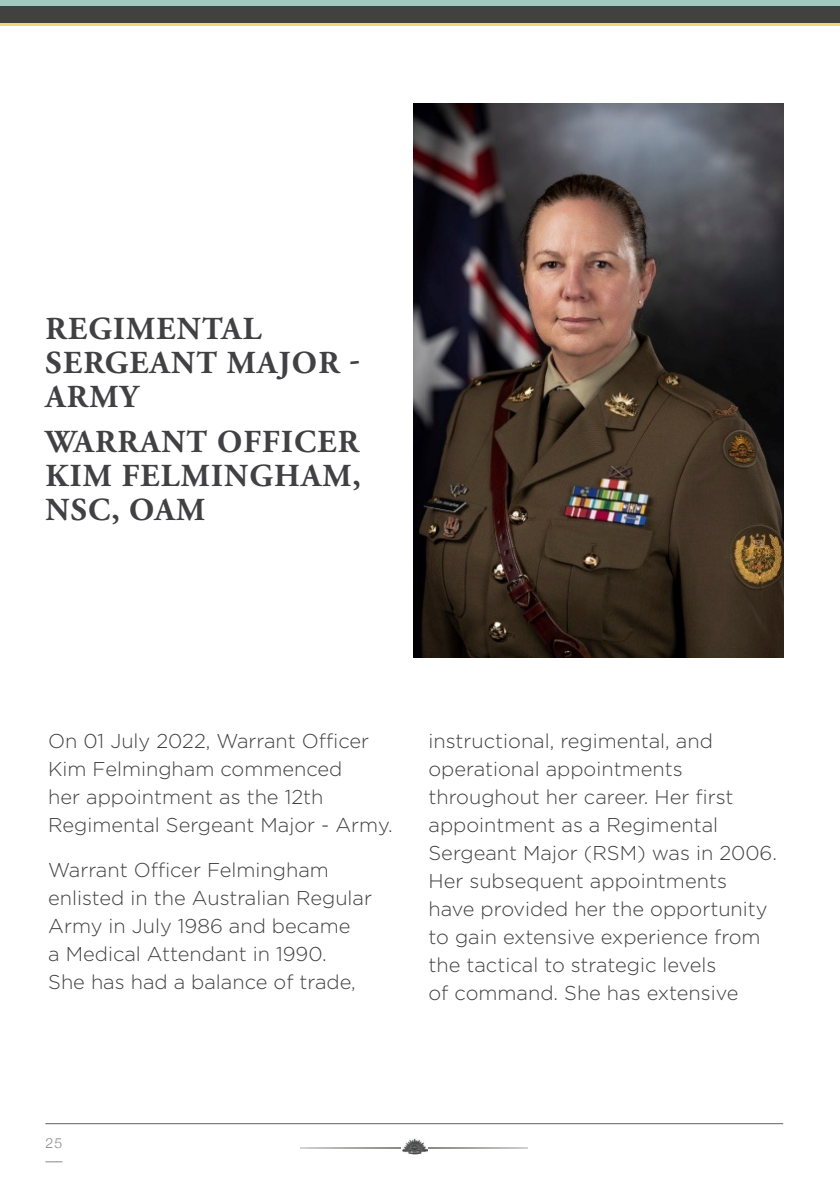
<style>
.page{position:relative;width:840px;height:1191px;background:#fff}
.page>*{position:absolute;margin:0;border:0;box-sizing:border-box;transform-origin:0 0}
.t1{font:700 32px/34px "Adobe Garamond Pro";letter-spacing:.04em;color:#414042}
.t2{font:300 20px/28px "Gotham";color:#414042}
.t3{font:300 14px "Helvetica Neue";color:#8c8887}
</style>
<div class="page">
<svg style="left:45px;top:1161px;width:17px;height:1px"></svg>
<div style="left:0;top:6px;width:839px;height:17px;background:#414141"></div>
<hr style="left:0;top:23px;width:839px;height:3px;background:#f4d672">
<div style="left:0;top:0;width:839px;height:6px;background:#a1c9c1"></div>
<hr style="left:45px;top:1123px;width:737px;height:1px;background:#63605f">
<svg style="left:428px;top:1147px;width:99px;height:1px"></svg>
<svg style="left:301px;top:1147px;width:99px;height:1px"></svg>
<img style="left:402px;top:1138px;width:25px;height:16px">
<img style="left:413px;top:104px;width:369px;height:554px">
<h1 class="t1" style="left:46px;top:312px;width:315px">REGIMENTAL<br>SERGEANT MAJOR -<br>ARMY</h1>
<h1 class="t1" style="left:46px;top:425px;width:317px;text-align:justify">WARRANT OFFICER KIM FELMINGHAM, NSC, OAM</h1>
<p class="t2" style="left:48px;top:726px;width:346px">On 01 July 2022, Warrant Officer<br>Kim Felmingham commenced<br>her appointment as the 12th<br>Regimental Sergeant Major - Army.</p>
<p class="t2" style="left:48px;top:855px;width:325px">Warrant Officer Felmingham enlisted in the Australian Regular<br>Army in July 1986 and became<br>a Medical Attendant in 1990.<br>She has had a balance of trade,</p>
<p class="t2" style="left:428px;top:726px;width:350px">instructional, regimental, and operational appointments throughout her career. Her first appointment as a Regimental<br>Sergeant Major (RSM) was in 2006.<br>Her subsequent appointments have provided her the opportunity to gain extensive experience from the tactical to strategic levels<br>of command. She has extensive</p>
<p class="t3" style="left:45px;top:1131px;width:18px">25</p>
</div>
